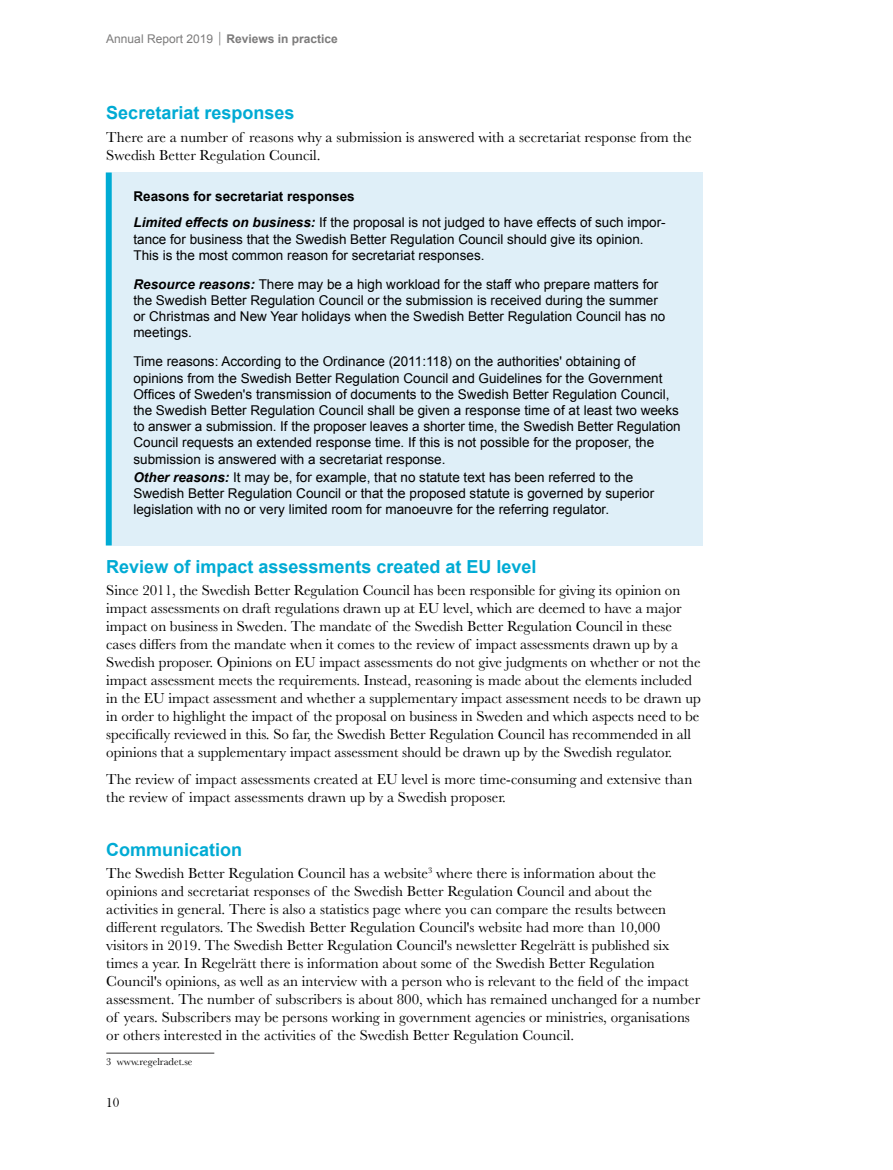
<style>
.page{position:relative;width:893px;height:1170px;background:#fff}
.page>*{position:absolute;margin:0;border:0;box-sizing:border-box;transform-origin:0 0}
.t1{font:700 18px "Arial";color:#00abd4}
.t2{font:15px/18px "Baskerville";letter-spacing:-.005em;color:#000}
.t3{font:13.5px/16.2px "Arial";color:#000}
.t4{font:700 13.5px "Arial";color:#000}
.t5{font:13.5px "Bask Old Face";color:#000}
.t6{font:700 12px "Arial";color:#7c7b7b}
.t7{font:10.5px "Baskerville";color:#000}
.s1{font-weight:400}
.s2{font-family:"Bask Old Face";font-weight:400;font-size:13.5px}
.s3{font-weight:700;font-style:italic}
</style>
<div class="page">
<div style="left:112px;top:172px;width:590px;height:373px;background:#dfeff8"></div>
<div style="left:106px;top:172px;width:6px;height:373px;background:#00abd4"></div>
<hr style="left:106px;top:1052px;width:108px;height:1px;background:#7c7b7b">
<p class="t6" style="left:106px;top:31px;width:233px"><span class="s1">Annual Report 2019</span> <span class="s2">|</span> Reviews in practice</p>
<h2 class="t1" style="left:106px;top:101px;width:190px">Secretariat responses</h2>
<p class="t2" style="left:106px;top:128px;width:587px">There are a number of reasons why a submission is answered with a secretariat response from the<br>Swedish Better Regulation Council.</p>
<p class="t4" style="left:133px;top:187px;width:223px">Reasons for secretariat responses</p>
<p class="t3" style="left:133px;top:215px;width:534px"><span class="s3">Limited effects on business:</span> If the proposal is not judged to have effects of such impor&shy;tance for business that the Swedish Better Regulation Council should give its opinion.<br>This is the most common reason for secretariat responses.</p>
<p class="t3" style="left:133px;top:276px;width:533px"><span class="s3">Resource reasons:</span> There may be a high workload for the staff who prepare matters for the Swedish Better Regulation Council or the submission is received during the summer or Christmas and New Year holidays when the Swedish Better Regulation Council has no meetings.</p>
<p class="t3" style="left:133px;top:354px;width:549px">Time reasons: According to the Ordinance (2011:118) on the authorities' obtaining of opinions from the Swedish Better Regulation Council and Guidelines for the Government Offices of Sweden's transmission of documents to the Swedish Better Regulation Council, the Swedish Better Regulation Council shall be given a response time of at least two weeks to answer a submission. If the proposer leaves a shorter time, the Swedish Better Regulation Council requests an extended response time. If this is not possible for the proposer, the submission is answered with a secretariat response.</p>
<p class="t3" style="left:133px;top:469px;width:522px"><span class="s3">Other reasons:</span> It may be, for example, that no statute text has been referred to the<br>Swedish Better Regulation Council or that the proposed statute is governed by superior legislation with no or very limited room for manoeuvre for the referring regulator.</p>
<h2 class="t1" style="left:106px;top:554px;width:432px">Review of impact assessments created at EU level</h2>
<p class="t2" style="left:106px;top:581px;width:596px">Since 2011, the Swedish Better Regulation Council has been responsible for giving its opinion on impact assessments on draft regulations drawn up at EU level, which are deemed to have a major impact on business in Sweden. The mandate of the Swedish Better Regulation Council in these cases differs from the mandate when it comes to the review of impact assessments drawn up by a Swedish proposer. Opinions on EU impact assessments do not give judgments on whether or not the impact assessment meets the requirements. Instead, reasoning is made about the elements included in the EU impact assessment and whether a supplementary impact assessment needs to be drawn up in order to highlight the impact of the proposal on business in Sweden and which aspects need to be specifically reviewed in this. So far, the Swedish Better Regulation Council has recommended in all opinions that a supplementary impact assessment should be drawn up by the Swedish regulator.</p>
<p class="t2" style="left:106px;top:770px;width:587px">The review of impact assessments created at EU level is more time-consuming and extensive than the review of impact assessments drawn up by a Swedish proposer.</p>
<h2 class="t1" style="left:106px;top:837px;width:138px">Communication</h2>
<p class="t2" style="left:106px;top:864px;width:595px">The Swedish Better Regulation Council has a website<sup>3</sup> where there is information about the opinions and secretariat responses of the Swedish Better Regulation Council and about the activities in general. There is also a statistics page where you can compare the results between different regulators. The Swedish Better Regulation Council's website had more than 10,000 visitors in 2019. The Swedish Better Regulation Council's newsletter Regelrätt is published six times a year. In Regelrätt there is information about some of the Swedish Better Regulation Council's opinions, as well as an interview with a person who is relevant to the field of the impact assessment. The number of subscribers is about 800, which has remained unchanged for a number of years. Subscribers may be persons working in government agencies or ministries, organisations or others interested in the activities of the Swedish Better Regulation Council.</p>
<p class="t7" style="left:106px;top:1054px;width:88px">3 www.regelradet.se</p>
<p class="t5" style="left:106px;top:1095px;width:15px">10</p>
</div>
